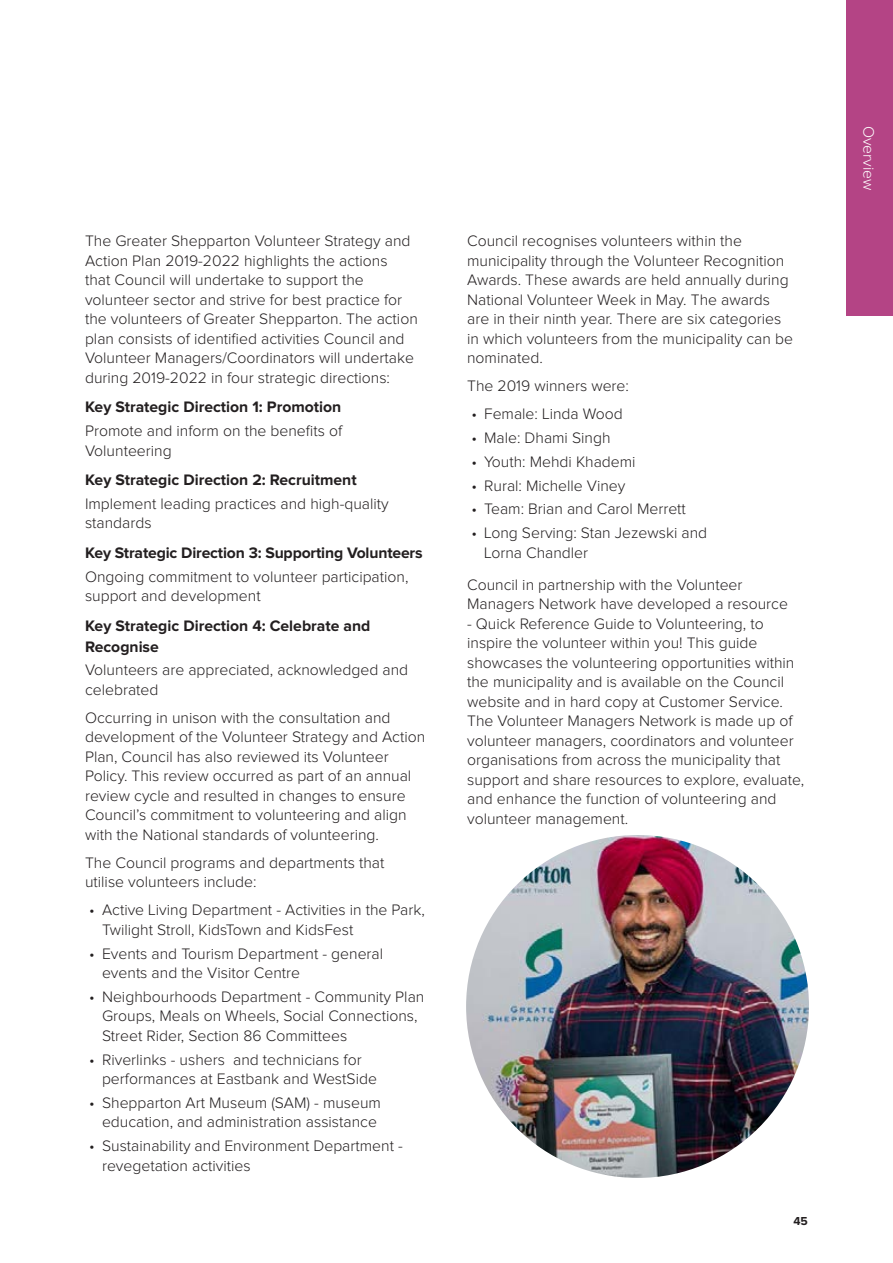
<style>
.page{position:relative;width:893px;height:1263px;background:#fff}
.page>*{position:absolute;margin:0;border:0;box-sizing:border-box;transform-origin:0 0}
.Body{font:300 15.75px/19.5px "Proxima Nova";color:#231f20}
.t1{font:700 15.75px/21px "Proxima Nova";color:#231f20}
.Body-2{font:300 15.75px "Proxima Nova";color:#fff}
.t2{font:700 12px "Proxima Nova";color:#231f20}
</style>
<div class="page">
<div style="left:846px;top:0;width:47px;height:316px;background:#b44485"></div>
<img style="left:466px;top:835px;width:343px;height:343px;border-radius:171px">
<p class="Body" style="left:85px;top:232px;width:334px">The Greater Shepparton Volunteer Strategy and Action Plan 2019-2022 highlights the actions<br>that Council will undertake to support the volunteer sector and strive for best practice for the volunteers of Greater Shepparton. The action plan consists of identified activities Council and Volunteer Managers/Coordinators will undertake during 2019-2022 in four strategic directions:</p>
<h4 class="t1" style="left:85px;top:397px;width:258px">Key Strategic Direction 1: Promotion</h4>
<p class="Body" style="left:85px;top:422px;width:259px">Promote and inform on the benefits of<br>Volunteering</p>
<h4 class="t1" style="left:85px;top:470px;width:273px">Key Strategic Direction 2: Recruitment</h4>
<p class="Body" style="left:85px;top:494px;width:305px">Implement leading practices and high-quality standards</p>
<h4 class="t1" style="left:85px;top:543px;width:339px">Key Strategic Direction 3: Supporting Volunteers</h4>
<p class="Body" style="left:85px;top:567px;width:325px">Ongoing commitment to volunteer participation, support and development</p>
<h4 class="t1" style="left:85px;top:615px;width:287px">Key Strategic Direction 4: Celebrate and<br>Recognise</h4>
<p class="Body" style="left:85px;top:661px;width:325px">Volunteers are appreciated, acknowledged and celebrated</p>
<p class="Body" style="left:85px;top:708px;width:342px">Occurring in unison with the consultation and development of the Volunteer Strategy and Action Plan, Council has also reviewed its Volunteer Policy. This review occurred as part of an annual review cycle and resulted in changes to ensure Council’s commitment to volunteering and align with the National standards of volunteering.</p>
<p class="Body" style="left:85px;top:853px;width:301px">The Council programs and departments that utilise volunteers include:</p>
<p class="Body" style="left:102px;top:901px;width:324px;text-indent:-13px">• Active Living Department - Activities in the Park,<br>Twilight Stroll, KidsTown and KidsFest</p>
<p class="Body" style="left:102px;top:944px;width:283px;text-indent:-13px">• Events and Tourism Department - general events and the Visitor Centre</p>
<p class="Body" style="left:102px;top:988px;width:324px;text-indent:-13px">• Neighbourhoods Department - Community Plan<br>Groups, Meals on Wheels, Social Connections,<br>Street Rider, Section 86 Committees</p>
<p class="Body" style="left:102px;top:1050px;width:276px;text-indent:-13px">• Riverlinks - ushers and technicians for performances at Eastbank and WestSide</p>
<p class="Body" style="left:89px;top:1094px;width:293px;text-align:center">• Shepparton Art Museum (SAM) - museum education, and administration assistance</p>
<p class="Body" style="left:102px;top:1137px;width:302px;text-indent:-13px">• Sustainability and Environment Department - revegetation activities</p>
<p class="Body" style="left:467px;top:232px;width:327px">Council recognises volunteers within the municipality through the Volunteer Recognition Awards. These awards are held annually during National Volunteer Week in May. The awards are in their ninth year. There are six categories in which volunteers from the municipality can be nominated.</p>
<p class="Body" style="left:467px;top:377px;width:163px">The 2019 winners were:</p>
<p class="Body" style="left:471px;top:405px;width:153px">• Female: Linda Wood</p>
<p class="Body" style="left:471px;top:429px;width:141px">• Male: Dhami Singh</p>
<p class="Body" style="left:471px;top:452px;width:166px">• Youth: Mehdi Khademi</p>
<p class="Body" style="left:471px;top:476px;width:156px">• Rural: Michelle Viney</p>
<p class="Body" style="left:471px;top:500px;width:216px">• Team: Brian and Carol Merrett</p>
<p class="Body" style="left:484px;top:524px;width:225px;text-indent:-13px">• Long Serving: Stan Jezewski and<br>Lorna Chandler</p>
<p class="Body" style="left:467px;top:576px;width:322px">Council in partnership with the Volunteer<br>Managers Network have developed a resource</p>
<p class="Body" style="left:467px;top:615px;width:339px">- Quick Reference Guide to Volunteering, to inspire the volunteer within you! This guide showcases the volunteering opportunities within the municipality and is available on the Council website and in hard copy at Customer Service.<br>The Volunteer Managers Network is made up of volunteer managers, coordinators and volunteer organisations from across the municipality that support and share resources to explore, evaluate, and enhance the function of volunteering and volunteer management.</p>
<p class="t2" style="left:793px;top:1215px;width:16px">45</p>
<p class="Body-2" style="left:876px;top:125px;width:66px;rotate:90deg">Overview</p>
</div>
